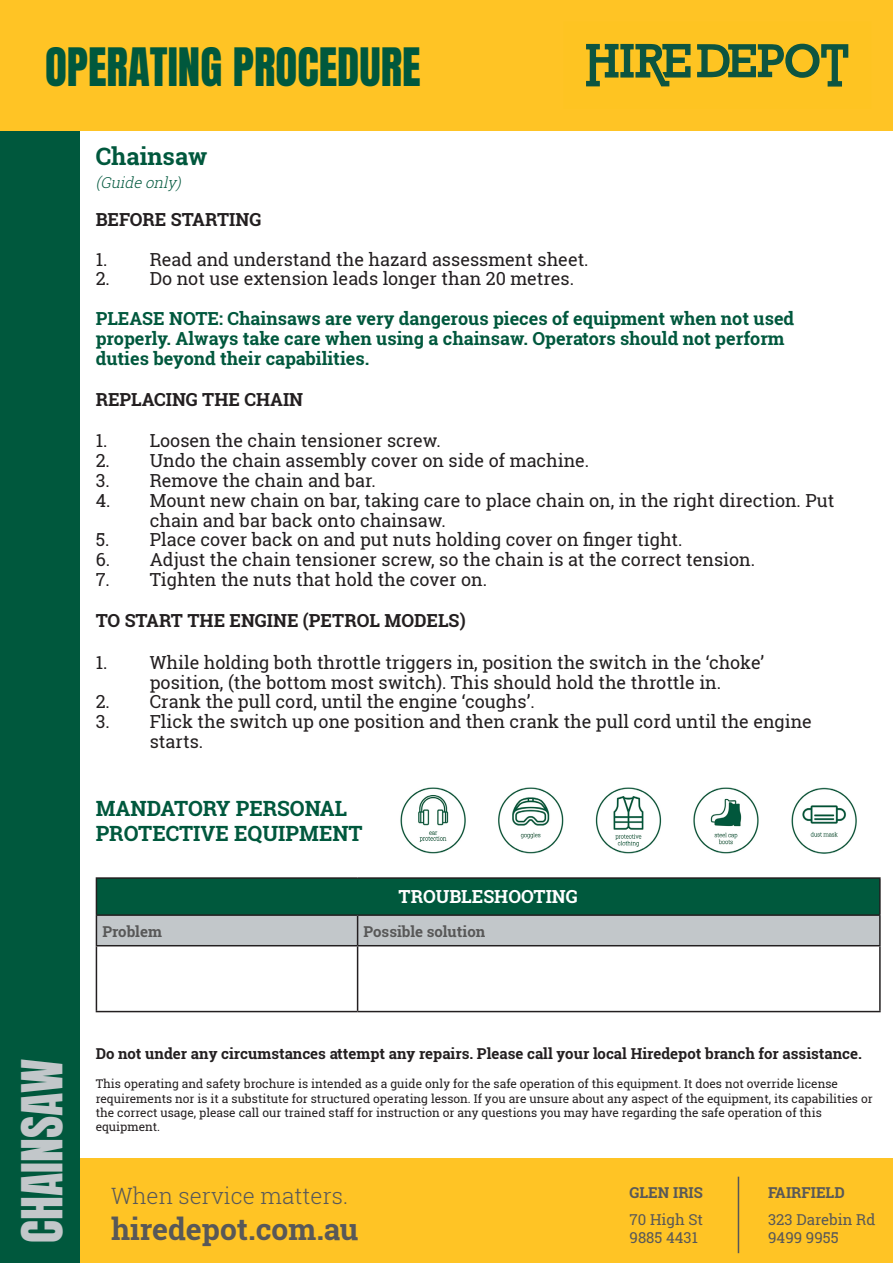
<style>
.page{position:relative;width:893px;height:1263px;background:#fff}
.page>*{position:absolute;margin:0;border:0;box-sizing:border-box;transform-origin:0 0}
.t1{font:48px "Anton";color:#c2c7ca}
.t2{font:45px "Anton";color:#00583d}
.t3{font:700 30px "Roboto Slab";color:#585858}
.t4{font:700 24px "Roboto Slab";color:#00583d}
.t5{font:300 22.5px "Roboto Slab";color:#585858}
.t6{font:700 21px "Roboto Slab";color:#00583d}
.t7{font:18px/19.8px "Roboto Slab";color:#231f20}
.t8{font:700 18px/19.8px "Roboto Slab";color:#00583d}
.t9{font:700 18px "Roboto Slab";color:#231f20}
.t10{font:700 18px "Roboto Slab";color:#fff}
.t11{font:700 15px "Roboto Slab";color:#231f20}
.t12{font:700 15px/27px "Roboto Slab";color:#585858}
.t13{font:15px/27px "Roboto Slab";color:#585858}
.t14{font:italic 300 15px "Roboto Slab";color:#00583d}
.t15{font:12px/14.4px "Roboto Slab";color:#231f20}
.s1{font-weight:400}
.s2{font-weight:700}
</style>
<div class="page">
<div style="left:0;top:1159px;width:893px;height:104px;background:#ffc425"></div>
<hr style="left:738px;top:1177px;width:1px;height:76px;background:#585858">
<div style="left:0;top:1px;width:79px;height:1262px;background:#00583d"></div>
<div style="left:0;top:0;width:893px;height:130px;background:#ffc425"></div>
<svg style="left:586px;top:43px;width:263px;height:44px"></svg>
<div style="left:96px;top:878px;width:784px;height:37px;background:#00593d"></div>
<hr style="left:96px;top:877px;width:262px;height:2px;background:#231f20">
<hr style="left:96px;top:879px;width:1px;height:35px;background:#231f20">
<hr style="left:358px;top:877px;width:523px;height:2px;background:#231f20">
<hr style="left:879px;top:879px;width:2px;height:35px;background:#231f20">
<hr style="left:96px;top:914px;width:262px;height:2px;background:#231f20">
<hr style="left:358px;top:914px;width:523px;height:2px;background:#231f20">
<div style="left:96px;top:915px;width:784px;height:30px;background:#c2c7ca"></div>
<hr style="left:879px;top:916px;width:2px;height:29px;background:#231f20">
<hr style="left:96px;top:945px;width:262px;height:1px;background:#231f20">
<hr style="left:96px;top:946px;width:1px;height:65px;background:#231f20">
<hr style="left:358px;top:945px;width:523px;height:1px;background:#231f20">
<hr style="left:357px;top:946px;width:1px;height:65px;background:#231f20">
<hr style="left:879px;top:946px;width:2px;height:65px;background:#231f20">
<hr style="left:96px;top:1011px;width:262px;height:1px;background:#231f20">
<hr style="left:358px;top:1011px;width:523px;height:1px;background:#231f20">
<img style="left:400px;top:787px;width:457px;height:67px">
<p class="t2" style="left:45px;top:44px;width:377px">OPERATING PROCEDURE</p>
<p class="t4" style="left:96px;top:140px;width:113px">Chainsaw</p>
<p class="t14" style="left:96px;top:172px;width:91px">(Guide only)</p>
<p class="t9" style="left:96px;top:207px;width:167px">BEFORE STARTING</p>
<p class="t7" style="left:96px;top:249px;width:494px">1. Read and understand the hazard assessment sheet.</p>
<p class="t7" style="left:96px;top:269px;width:480px">2. Do not use extension leads longer than 20 metres.</p>
<p class="t8" style="left:96px;top:308px;width:700px">PLEASE NOTE: Chainsaws are very dangerous pieces of equipment when not used properly. Always take care when using a chainsaw. Operators should not perform</p>
<p class="t8" style="left:96px;top:348px;width:275px">duties beyond their capabilities.</p>
<p class="t9" style="left:96px;top:387px;width:209px">REPLACING THE CHAIN</p>
<p class="t7" style="left:96px;top:431px;width:347px">1. Loosen the chain tensioner screw.</p>
<p class="t7" style="left:96px;top:450px;width:495px">2. Undo the chain assembly cover on side of machine.</p>
<p class="t7" style="left:96px;top:470px;width:282px">3. Remove the chain and bar.</p>
<p class="t7" style="left:150px;top:490px;width:686px;text-indent:-54px">4. Mount new chain on bar, taking care to place chain on, in the right direction. Put chain and bar back onto chainsaw.</p>
<p class="t7" style="left:96px;top:530px;width:588px">5. Place cover back on and put nuts holding cover on finger tight.</p>
<p class="t7" style="left:96px;top:549px;width:661px">6. Adjust the chain tensioner screw, so the chain is at the correct tension.</p>
<p class="t7" style="left:96px;top:569px;width:393px">7. Tighten the nuts that hold the cover on.</p>
<p class="t9" style="left:96px;top:608px;width:372px">TO START THE ENGINE (PETROL MODELS)</p>
<p class="t7" style="left:96px;top:652px;width:670px">1. While holding both throttle triggers in, position the switch in the ‘choke’</p>
<p class="t7" style="left:150px;top:672px;width:573px">position, (the bottom most switch). This should hold the throttle in.</p>
<p class="t7" style="left:96px;top:692px;width:441px">2. Crank the pull cord, until the engine ‘coughs’.</p>
<p class="t7" style="left:150px;top:711px;width:664px;text-indent:-54px">3. Flick the switch up one position and then crank the pull cord until the engine starts.</p>
<p class="t6" style="left:96px;top:793px;width:253px">MANDATORY PERSONAL</p>
<p class="t6" style="left:96px;top:819px;width:269px">PROTECTIVE EQUIPMENT</p>
<p class="t10" style="left:399px;top:884px;width:181px">TROUBLESHOOTING</p>
<p class="t12" style="left:102px;top:918px;width:61px">Problem</p>
<p class="t12" style="left:364px;top:918px;width:123px">Possible solution</p>
<p class="t1" style="left:18px;top:1243px;width:185px;rotate:-90deg">CHAINSAW</p>
<p class="t11" style="left:96px;top:1044px;width:768px">Do not under any circumstances attempt any repairs. Please call your local Hiredepot branch for assistance.</p>
<p class="t15" style="left:96px;top:1076px;width:744px">This operating and safety brochure is intended as a guide only for the safe operation of this equipment. It does not override license</p>
<p class="t15" style="left:96px;top:1091px;width:778px">requirements nor is it a substitute for structured operating lesson. If you are unsure about any aspect of the equipment, its capabilities or the correct usage, please call our trained staff for instruction or any questions you may have regarding the safe operation of this</p>
<p class="t15" style="left:96px;top:1120px;width:66px">equipment.</p>
<p class="t5" style="left:111px;top:1180px;width:238px">When service matters.</p>
<p class="t3" style="left:111px;top:1209px;width:249px">hiredepot.com.au</p>
<p class="t12" style="left:630px;top:1179px;width:75px">GLEN IRIS<br><span class="s1">70 High St</span></p>
<p class="t13" style="left:630px;top:1224px;width:70px">9885 4431</p>
<p class="t13" style="left:768px;top:1179px;width:109px"><span class="s2">FAIRFIELD<br></span>323 Darebin Rd</p>
<p class="t13" style="left:768px;top:1224px;width:72px">9499 9955</p>
</div>
